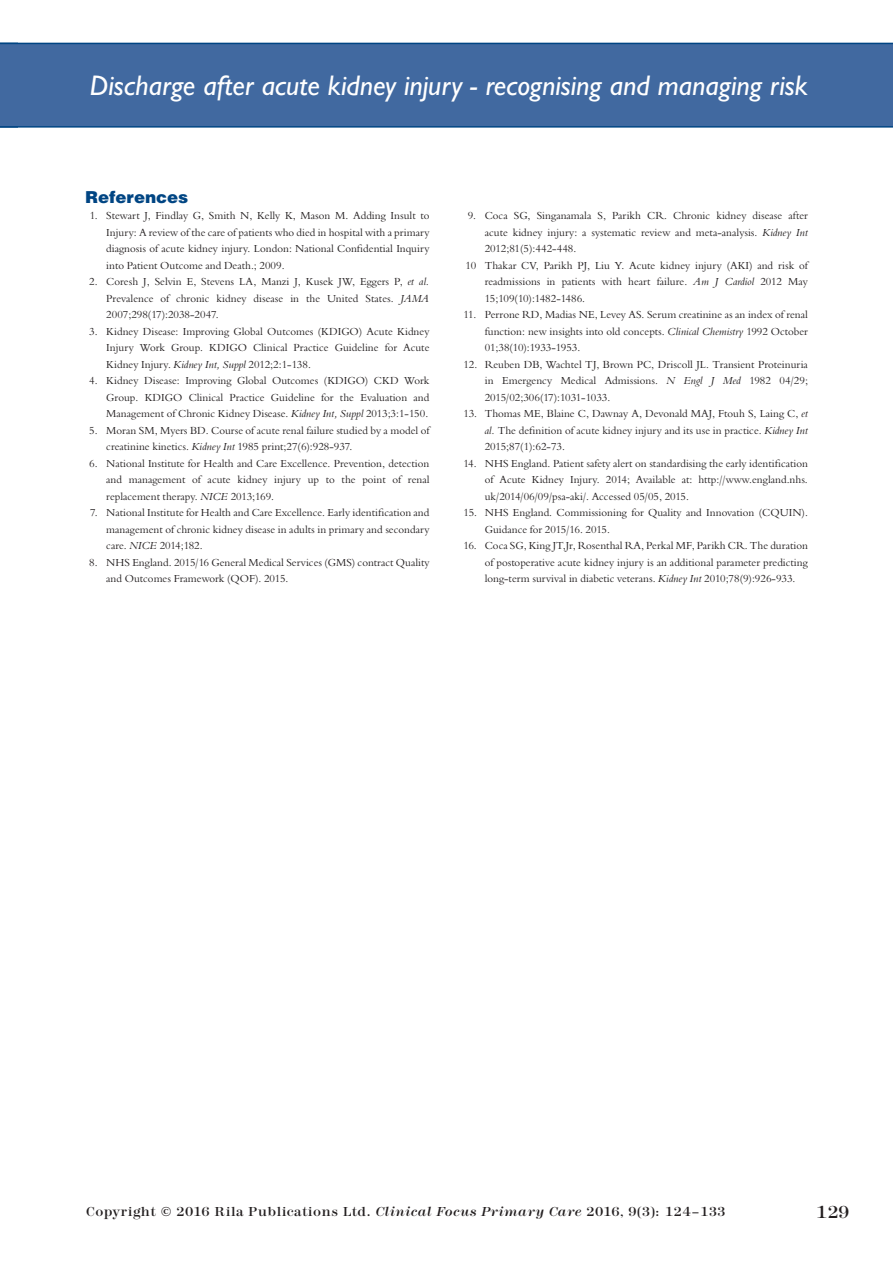
<style>
.page{position:relative;width:893px;height:1263px;background:#fff}
.page>*{position:absolute;margin:0;border:0;box-sizing:border-box;transform-origin:0 0}
.t1{font:italic 28.5px "Gill Sans Std";color:#fff}
.t2{font:18px "Modern 216";color:#231f20}
.t3{font:900 16.5px "Helios";color:#004583}
.t4{font:13.5px "Modern 216";letter-spacing:.03em;color:#231f20}
.References{font:10.5px/16.5px "Bergamo";color:#231f20;text-align:justify}
.s1{font-style:italic}
</style>
<div class="page">
<div style="left:19px;top:43px;width:874px;height:85px;background:#4169a0"></div>
<div style="left:0;top:43px;width:19px;height:85px;background:#4169a0"></div>
<h1 class="t1" style="left:90px;top:69px;width:719px">Discharge after acute kidney injury - recognising and managing risk</h1>
<h1 class="t3" style="left:85px;top:186px;width:105px">References</h1>
<p class="References" style="left:106px;top:208px;width:325px;text-indent:-17px">1. Stewart J, Findlay G, Smith N, Kelly K, Mason M. Adding Insult to Injury: A review of the care of patients who died in hospital with a primary diagnosis of acute kidney injury. London: National Confidential Inquiry into Patient Outcome and Death.; 2009.</p>
<p class="References" style="left:106px;top:274px;width:325px;text-indent:-17px">2. Coresh J, Selvin E, Stevens LA, Manzi J, Kusek JW, Eggers P, <span class="s1">et al.<br></span>Prevalence of chronic kidney disease in the United States. <span class="s1">JAMA </span>2007;298(17):2038-2047.</p>
<p class="References" style="left:106px;top:323px;width:325px;text-indent:-17px">3. Kidney Disease: Improving Global Outcomes (KDIGO) Acute Kidney Injury Work Group. KDIGO Clinical Practice Guideline for Acute Kidney Injury. <span class="s1">Kidney Int, Suppl</span> 2012;2:1-138.</p>
<p class="References" style="left:106px;top:373px;width:325px;text-indent:-17px">4. Kidney Disease: Improving Global Outcomes (KDIGO) CKD Work Group. KDIGO Clinical Practice Guideline for the Evaluation and Management of Chronic Kidney Disease. <span class="s1">Kidney Int, Suppl</span> 2013;3:1-150.</p>
<p class="References" style="left:106px;top:422px;width:325px;text-indent:-17px">5. Moran SM, Myers BD. Course of acute renal failure studied by a model of creatinine kinetics. <span class="s1">Kidney Int</span> 1985 print;27(6):928-937.</p>
<p class="References" style="left:106px;top:455px;width:325px;text-indent:-17px">6. National Institute for Health and Care Excellence. Prevention, detection and management of acute kidney injury up to the point of renal replacement therapy. <span class="s1">NICE</span> 2013;169.</p>
<p class="References" style="left:106px;top:505px;width:325px;text-indent:-16px">7. National Institute for Health and Care Excellence. Early identification and management of chronic kidney disease in adults in primary and secondary care. <span class="s1">NICE</span> 2014;182.</p>
<p class="References" style="left:106px;top:554px;width:325px;text-indent:-17px">8. NHS England. 2015/16 General Medical Services (GMS) contract Quality and Outcomes Framework (QOF). 2015.</p>
<p class="References" style="left:485px;top:208px;width:325px;text-indent:-17px">9. Coca SG, Singanamala S, Parikh CR. Chronic kidney disease after acute kidney injury: a systematic review and meta-analysis. <span class="s1">Kidney Int </span>2012;81(5):442-448.</p>
<p class="References" style="left:485px;top:257px;width:325px;text-indent:-19px">10 Thakar CV, Parikh PJ, Liu Y. Acute kidney injury (AKI) and risk of readmissions in patients with heart failure. <span class="s1">Am J Cardiol</span> 2012 May 15;109(10):1482-1486.</p>
<p class="References" style="left:485px;top:307px;width:325px;text-indent:-21px">11. Perrone RD, Madias NE, Levey AS. Serum creatinine as an index of renal function: new insights into old concepts. <span class="s1">Clinical Chemistry</span> 1992 October 01;38(10):1933-1953.</p>
<p class="References" style="left:485px;top:356px;width:325px;text-indent:-21px">12. Reuben DB, Wachtel TJ, Brown PC, Driscoll JL. Transient Proteinuria in Emergency Medical Admissions. <span class="s1">N Engl J Med</span> 1982 04/29; 2015/02;306(17):1031-1033.</p>
<p class="References" style="left:485px;top:406px;width:325px;text-indent:-21px">13. Thomas ME, Blaine C, Dawnay A, Devonald MAJ, Ftouh S, Laing C, <span class="s1">et al.</span> The definition of acute kidney injury and its use in practice. <span class="s1">Kidney Int </span>2015;87(1):62-73.</p>
<p class="References" style="left:485px;top:455px;width:325px;text-indent:-21px">14. NHS England. Patient safety alert on standardising the early identification of Acute Kidney Injury. 2014; Available at: http://www.england.nhs. uk/2014/06/09/psa-aki/. Accessed 05/05, 2015.</p>
<p class="References" style="left:485px;top:505px;width:325px;text-indent:-21px">15. NHS England. Commissioning for Quality and Innovation (CQUIN).<br>Guidance for 2015/16. 2015.</p>
<p class="References" style="left:485px;top:538px;width:325px;text-indent:-21px">16. Coca SG, King JT,Jr, Rosenthal RA, Perkal MF, Parikh CR. The duration of postoperative acute kidney injury is an additional parameter predicting long-term survival in diabetic veterans. <span class="s1">Kidney Int</span> 2010;78(9):926-933.</p>
<p class="t4" style="left:86px;top:1204px;width:641px">Copyright © 2016 Rila Publications Ltd. <span class="s1">Clinical Focus Primary Care</span> 2016, 9(3): 124–133</p>
<h2 class="t2" style="left:816px;top:1202px;width:35px">129</h2>
</div>
